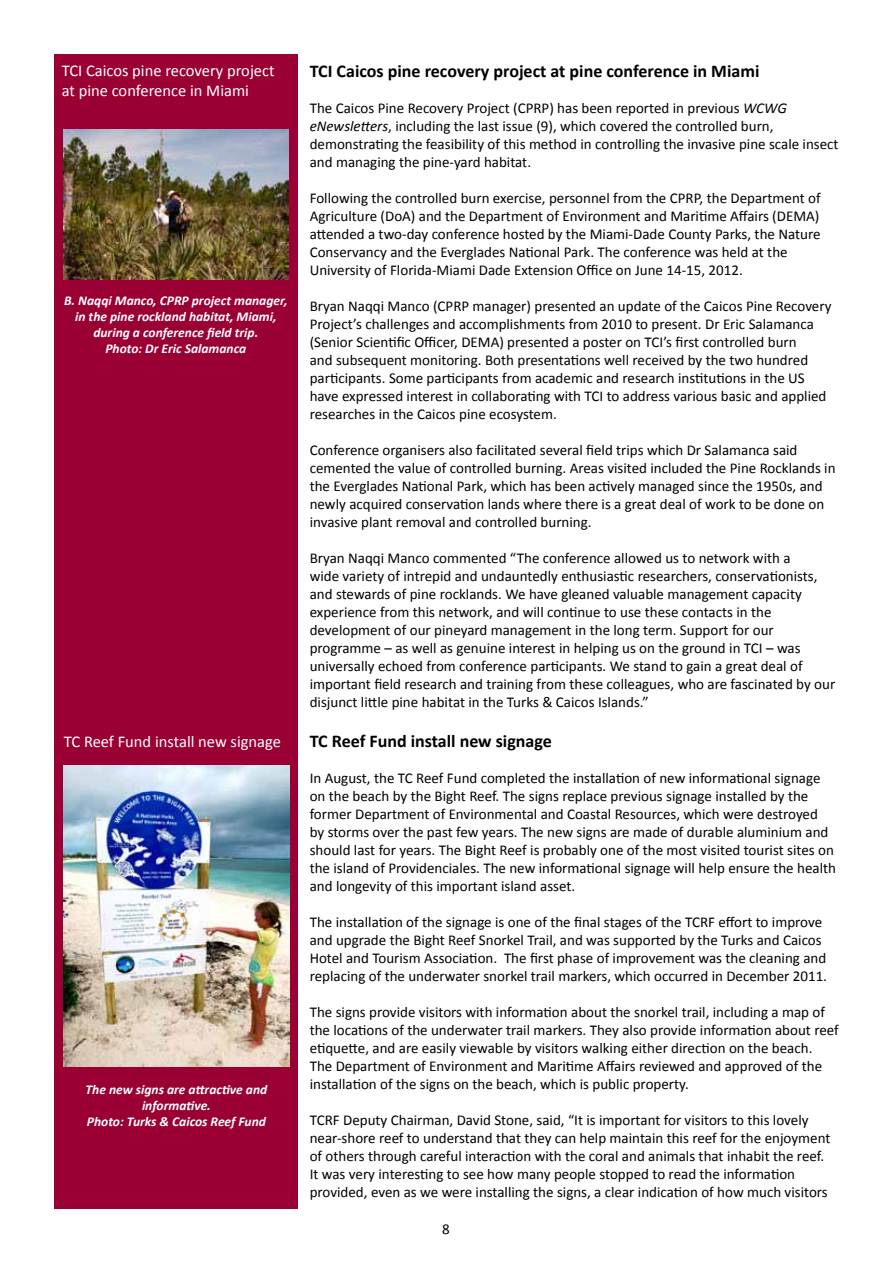
<style>
.page{position:relative;width:893px;height:1263px;background:#fff}
.page>*{position:absolute;margin:0;border:0;box-sizing:border-box;transform-origin:0 0}
.t1{font:700 18px "Calibri";color:#000}
.t2{font:16.5px/19.8px "Calibri";color:#fff}
.t3{font:15px/18px "Calibri";color:#000}
.t4{font:italic 700 13.5px/16.2px "Calibri";color:#fff;text-align:center}
.s1{font-style:italic}
</style>
<div class="page">
<div style="left:54px;top:54px;width:244px;height:1155px;background:#9a0033"></div>
<img style="left:64px;top:765px;width:226px;height:302px">
<img style="left:63px;top:130px;width:225px;height:149px">
<p class="t2" style="left:62px;top:60px;width:214px">TCI Caicos pine recovery project at pine conference in Miami</p>
<p class="t4" style="left:64px;top:291px;width:225px">B. Naqqi Manco, CPRP project manager, in the pine rockland habitat, Miami, during a conference field trip.<br>Photo: Dr Eric Salamanca</p>
<p class="t2" style="left:64px;top:731px;width:219px">TC Reef Fund install new signage</p>
<p class="t4" style="left:86px;top:1080px;width:183px">The new signs are attractive and informative.<br>Photo: Turks &amp; Caicos Reef Fund</p>
<p class="t1" style="left:310px;top:60px;width:451px">TCI Caicos pine recovery project at pine conference in Miami</p>
<p class="t3" style="left:310px;top:99px;width:530px">The Caicos Pine Recovery Project (CPRP) has been reported in previous <span class="s1">WCWG eNewsletters</span>, including the last issue (9), which covered the controlled burn, demonstrating the feasibility of this method in controlling the invasive pine scale insect and managing the pine-yard habitat.</p>
<p class="t3" style="left:310px;top:189px;width:512px">Following the controlled burn exercise, personnel from the CPRP, the Department of Agriculture (DoA) and the Department of Environment and Maritime Affairs (DEMA) attended a two-day conference hosted by the Miami-Dade County Parks, the Nature Conservancy and the Everglades National Park. The conference was held at the University of Florida-Miami Dade Extension Office on June 14-15, 2012.</p>
<p class="t3" style="left:310px;top:297px;width:523px">Bryan Naqqi Manco (CPRP manager) presented an update of the Caicos Pine Recovery Project’s challenges and accomplishments from 2010 to present. Dr Eric Salamanca (Senior Scientific Officer, DEMA) presented a poster on TCI’s first controlled burn<br>and subsequent monitoring. Both presentations well received by the two hundred participants. Some participants from academic and research institutions in the US have expressed interest in collaborating with TCI to address various basic and applied researches in the Caicos pine ecosystem.</p>
<p class="t3" style="left:310px;top:441px;width:527px">Conference organisers also facilitated several field trips which Dr Salamanca said cemented the value of controlled burning. Areas visited included the Pine Rocklands in the Everglades National Park, which has been actively managed since the 1950s, and newly acquired conservation lands where there is a great deal of work to be done on invasive plant removal and controlled burning.</p>
<p class="t3" style="left:310px;top:549px;width:527px">Bryan Naqqi Manco commented “The conference allowed us to network with a<br>wide variety of intrepid and undauntedly enthusiastic researchers, conservationists, and stewards of pine rocklands. We have gleaned valuable management capacity experience from this network, and will continue to use these contacts in the development of our pineyard management in the long term. Support for our programme – as well as genuine interest in helping us on the ground in TCI – was universally echoed from conference participants. We stand to gain a great deal of important field research and training from these colleagues, who are fascinated by our disjunct little pine habitat in the Turks &amp; Caicos Islands.”</p>
<p class="t1" style="left:310px;top:730px;width:244px">TC Reef Fund install new signage</p>
<p class="t3" style="left:310px;top:768px;width:528px">In August, the TC Reef Fund completed the installation of new informational signage on the beach by the Bight Reef. The signs replace previous signage installed by the former Department of Environmental and Coastal Resources, which were destroyed by storms over the past few years. The new signs are made of durable aluminium and should last for years. The Bight Reef is probably one of the most visited tourist sites on the island of Providenciales. The new informational signage will help ensure the health and longevity of this important island asset.</p>
<p class="t3" style="left:310px;top:912px;width:519px">The installation of the signage is one of the final stages of the TCRF effort to improve and upgrade the Bight Reef Snorkel Trail, and was supported by the Turks and Caicos Hotel and Tourism Association. The first phase of improvement was the cleaning and replacing of the underwater snorkel trail markers, which occurred in December 2011.</p>
<p class="t3" style="left:310px;top:1002px;width:531px">The signs provide visitors with information about the snorkel trail, including a map of the locations of the underwater trail markers. They also provide information about reef etiquette, and are easily viewable by visitors walking either direction on the beach.<br>The Department of Environment and Maritime Affairs reviewed and approved of the installation of the signs on the beach, which is public property.</p>
<p class="t3" style="left:310px;top:1110px;width:522px">TCRF Deputy Chairman, David Stone, said, “It is important for visitors to this lovely near-shore reef to understand that they can help maintain this reef for the enjoyment of others through careful interaction with the coral and animals that inhabit the reef.<br>It was very interesting to see how many people stopped to read the information provided, even as we were installing the signs, a clear indication of how much visitors</p>
<p class="t3" style="left:442px;top:1219px;width:9px">8</p>
</div>
